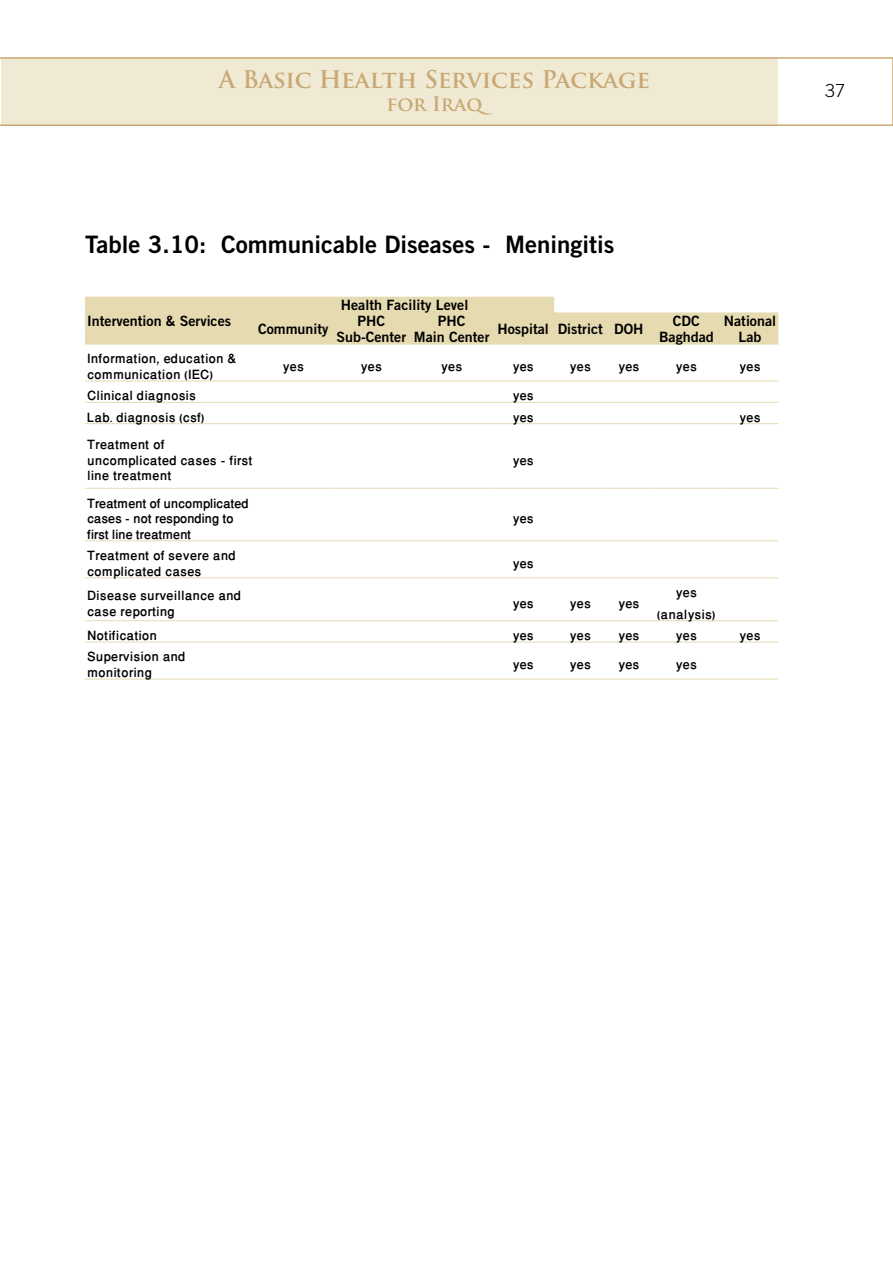
<style>
.page{position:relative;width:893px;height:1263px;background:#fff}
.page>*{position:absolute;margin:0;border:0;box-sizing:border-box;transform-origin:0 0}
.t1{font:24px "Trade Gothic Bold Two";color:#000}
.t2{font:700 23.7px "Trajan Pro";letter-spacing:-.01em;color:#c8a874}
.t3{font:700 19.5px "Trajan Pro";color:#c8a874}
.t4{font:500 18px/15.6px "Win Soft Pro";color:#000}
.t5{font:500 18px/15.6px "Win Soft Pro";letter-spacing:-.02em;color:#000}
.t6{font:300 18px "Trade Gothic";color:#000}
.t7{font:14.25px/15.8px "Trade Gothic Bold Two";color:#000;text-align:center}
</style>
<div class="page">
<svg style="left:0;top:57px;width:893px;height:69px;background:#f0e9d5"></svg>
<svg style="left:85px;top:297px;width:693px;height:47px;background:#e7ddb8"></svg>
<hr style="left:85px;top:344px;width:170px;height:1px;background:#e5dab0">
<hr style="left:255px;top:344px;width:76px;height:1px;background:#e5dab0">
<hr style="left:331px;top:344px;width:80px;height:1px;background:#e5dab0">
<hr style="left:411px;top:344px;width:81px;height:1px;background:#e5dab0">
<hr style="left:492px;top:344px;width:62px;height:1px;background:#e5dab0">
<hr style="left:554px;top:344px;width:52px;height:1px;background:#e5dab0">
<hr style="left:606px;top:344px;width:45px;height:1px;background:#e5dab0">
<hr style="left:651px;top:344px;width:71px;height:1px;background:#e5dab0">
<hr style="left:722px;top:344px;width:56px;height:1px;background:#e5dab0">
<hr style="left:85px;top:381px;width:170px;height:1px;background:#e5dab0">
<hr style="left:255px;top:381px;width:76px;height:1px;background:#e5dab0">
<hr style="left:331px;top:381px;width:80px;height:1px;background:#e5dab0">
<hr style="left:411px;top:381px;width:81px;height:1px;background:#e5dab0">
<hr style="left:492px;top:381px;width:62px;height:1px;background:#e5dab0">
<hr style="left:554px;top:381px;width:52px;height:1px;background:#e5dab0">
<hr style="left:606px;top:381px;width:45px;height:1px;background:#e5dab0">
<hr style="left:651px;top:381px;width:71px;height:1px;background:#e5dab0">
<hr style="left:722px;top:381px;width:56px;height:1px;background:#e5dab0">
<hr style="left:85px;top:402px;width:170px;height:1px;background:#e5dab0">
<hr style="left:255px;top:402px;width:76px;height:1px;background:#e5dab0">
<hr style="left:331px;top:402px;width:80px;height:1px;background:#e5dab0">
<hr style="left:411px;top:402px;width:81px;height:1px;background:#e5dab0">
<hr style="left:492px;top:402px;width:62px;height:1px;background:#e5dab0">
<hr style="left:554px;top:402px;width:52px;height:1px;background:#e5dab0">
<hr style="left:606px;top:402px;width:45px;height:1px;background:#e5dab0">
<hr style="left:651px;top:402px;width:71px;height:1px;background:#e5dab0">
<hr style="left:722px;top:402px;width:56px;height:1px;background:#e5dab0">
<hr style="left:85px;top:423px;width:170px;height:1px;background:#e5dab0">
<hr style="left:255px;top:423px;width:76px;height:1px;background:#e5dab0">
<hr style="left:331px;top:423px;width:80px;height:1px;background:#e5dab0">
<hr style="left:411px;top:423px;width:81px;height:1px;background:#e5dab0">
<hr style="left:492px;top:423px;width:62px;height:1px;background:#e5dab0">
<hr style="left:554px;top:423px;width:52px;height:1px;background:#e5dab0">
<hr style="left:606px;top:423px;width:45px;height:1px;background:#e5dab0">
<hr style="left:651px;top:423px;width:71px;height:1px;background:#e5dab0">
<hr style="left:722px;top:423px;width:56px;height:1px;background:#e5dab0">
<hr style="left:85px;top:488px;width:170px;height:1px;background:#e5dab0">
<hr style="left:255px;top:488px;width:76px;height:1px;background:#e5dab0">
<hr style="left:331px;top:488px;width:80px;height:1px;background:#e5dab0">
<hr style="left:411px;top:488px;width:81px;height:1px;background:#e5dab0">
<hr style="left:492px;top:488px;width:62px;height:1px;background:#e5dab0">
<hr style="left:554px;top:488px;width:52px;height:1px;background:#e5dab0">
<hr style="left:606px;top:488px;width:45px;height:1px;background:#e5dab0">
<hr style="left:651px;top:488px;width:71px;height:1px;background:#e5dab0">
<hr style="left:722px;top:488px;width:56px;height:1px;background:#e5dab0">
<hr style="left:85px;top:540px;width:170px;height:1px;background:#e5dab0">
<hr style="left:255px;top:540px;width:76px;height:1px;background:#e5dab0">
<hr style="left:331px;top:540px;width:80px;height:1px;background:#e5dab0">
<hr style="left:411px;top:540px;width:81px;height:1px;background:#e5dab0">
<hr style="left:492px;top:540px;width:62px;height:1px;background:#e5dab0">
<hr style="left:554px;top:540px;width:52px;height:1px;background:#e5dab0">
<hr style="left:606px;top:540px;width:45px;height:1px;background:#e5dab0">
<hr style="left:651px;top:540px;width:71px;height:1px;background:#e5dab0">
<hr style="left:722px;top:540px;width:56px;height:1px;background:#e5dab0">
<hr style="left:85px;top:577px;width:170px;height:1px;background:#e5dab0">
<hr style="left:255px;top:577px;width:76px;height:1px;background:#e5dab0">
<hr style="left:331px;top:577px;width:80px;height:1px;background:#e5dab0">
<hr style="left:411px;top:577px;width:81px;height:1px;background:#e5dab0">
<hr style="left:492px;top:577px;width:62px;height:1px;background:#e5dab0">
<hr style="left:554px;top:577px;width:52px;height:1px;background:#e5dab0">
<hr style="left:606px;top:577px;width:45px;height:1px;background:#e5dab0">
<hr style="left:651px;top:577px;width:71px;height:1px;background:#e5dab0">
<hr style="left:722px;top:577px;width:56px;height:1px;background:#e5dab0">
<hr style="left:85px;top:620px;width:170px;height:1px;background:#e5dab0">
<hr style="left:255px;top:620px;width:76px;height:1px;background:#e5dab0">
<hr style="left:331px;top:620px;width:80px;height:1px;background:#e5dab0">
<hr style="left:411px;top:620px;width:81px;height:1px;background:#e5dab0">
<hr style="left:492px;top:620px;width:62px;height:1px;background:#e5dab0">
<hr style="left:554px;top:620px;width:52px;height:1px;background:#e5dab0">
<hr style="left:606px;top:620px;width:45px;height:1px;background:#e5dab0">
<hr style="left:651px;top:620px;width:71px;height:1px;background:#e5dab0">
<hr style="left:722px;top:620px;width:56px;height:1px;background:#e5dab0">
<hr style="left:85px;top:642px;width:170px;height:1px;background:#e5dab0">
<hr style="left:255px;top:642px;width:76px;height:1px;background:#e5dab0">
<hr style="left:331px;top:642px;width:80px;height:1px;background:#e5dab0">
<hr style="left:411px;top:642px;width:81px;height:1px;background:#e5dab0">
<hr style="left:492px;top:642px;width:62px;height:1px;background:#e5dab0">
<hr style="left:554px;top:642px;width:52px;height:1px;background:#e5dab0">
<hr style="left:606px;top:642px;width:45px;height:1px;background:#e5dab0">
<hr style="left:651px;top:642px;width:71px;height:1px;background:#e5dab0">
<hr style="left:722px;top:642px;width:56px;height:1px;background:#e5dab0">
<hr style="left:85px;top:679px;width:170px;height:1px;background:#e5dab0">
<hr style="left:255px;top:679px;width:76px;height:1px;background:#e5dab0">
<hr style="left:331px;top:679px;width:80px;height:1px;background:#e5dab0">
<hr style="left:411px;top:679px;width:81px;height:1px;background:#e5dab0">
<hr style="left:492px;top:679px;width:62px;height:1px;background:#e5dab0">
<hr style="left:554px;top:679px;width:52px;height:1px;background:#e5dab0">
<hr style="left:606px;top:679px;width:45px;height:1px;background:#e5dab0">
<hr style="left:651px;top:679px;width:71px;height:1px;background:#e5dab0">
<hr style="left:722px;top:679px;width:56px;height:1px;background:#e5dab0">
<h2 class="t2" style="left:219px;top:65px;width:433px">A Basic Health Services Package</h2>
<p class="t3" style="left:386px;top:92px;width:108px">for Iraq</p>
<h1 class="t1" style="left:85px;top:230px;width:531px">Table 3.10: Communicable Diseases - Meningitis</h1>
<p class="t7" style="left:87px;top:313px;width:146px">Intervention &amp; Services</p>
<p class="t7" style="left:341px;top:297px;width:129px">Health Facility Level</p>
<p class="t7" style="left:258px;top:321px;width:72px">Community</p>
<p class="t7" style="left:336px;top:313px;width:71px">PHC<br>Sub-Center</p>
<p class="t7" style="left:414px;top:313px;width:77px">PHC<br>Main Center</p>
<p class="t7" style="left:497px;top:321px;width:148px">Hospital District DOH</p>
<p class="t7" style="left:659px;top:313px;width:56px">CDC<br>Baghdad</p>
<p class="t7" style="left:724px;top:313px;width:54px">National<br>Lab</p>
<p class="t4" style="left:87px;top:351px;width:151px">Information, education &amp; communication (IEC)</p>
<p class="t4" style="left:282px;top:359px;width:23px">yes</p>
<p class="t4" style="left:360px;top:359px;width:23px">yes</p>
<p class="t4" style="left:441px;top:359px;width:23px">yes</p>
<p class="t4" style="left:512px;top:359px;width:23px">yes</p>
<p class="t4" style="left:569px;top:359px;width:23px">yes</p>
<p class="t4" style="left:618px;top:359px;width:23px">yes</p>
<p class="t4" style="left:676px;top:359px;width:23px">yes</p>
<p class="t4" style="left:739px;top:359px;width:23px">yes</p>
<p class="t4" style="left:87px;top:388px;width:110px">Clinical diagnosis</p>
<p class="t4" style="left:512px;top:388px;width:23px">yes</p>
<p class="t4" style="left:87px;top:409px;width:119px">Lab. diagnosis (csf)</p>
<p class="t4" style="left:512px;top:409px;width:23px">yes</p>
<p class="t4" style="left:739px;top:409px;width:23px">yes</p>
<p class="t4" style="left:87px;top:437px;width:167px">Treatment of uncomplicated cases - first line treatment</p>
<p class="t4" style="left:512px;top:452px;width:23px">yes</p>
<p class="t5" style="left:87px;top:495px;width:163px">Treatment of uncomplicated cases - not responding to first line treatment</p>
<p class="t4" style="left:512px;top:511px;width:23px">yes</p>
<p class="t4" style="left:87px;top:548px;width:150px">Treatment of severe and complicated cases</p>
<p class="t4" style="left:512px;top:556px;width:23px">yes</p>
<p class="t4" style="left:87px;top:588px;width:156px">Disease surveillance and case reporting</p>
<p class="t4" style="left:512px;top:596px;width:23px">yes</p>
<p class="t4" style="left:569px;top:596px;width:23px">yes</p>
<p class="t4" style="left:618px;top:596px;width:23px">yes</p>
<p class="t4" style="left:657px;top:582px;width:60px;line-height:21.6px;text-align:center">yes (analysis)</p>
<p class="t4" style="left:87px;top:628px;width:72px">Notification</p>
<p class="t4" style="left:512px;top:628px;width:23px">yes</p>
<p class="t4" style="left:569px;top:628px;width:23px">yes</p>
<p class="t4" style="left:618px;top:628px;width:23px">yes</p>
<p class="t4" style="left:676px;top:628px;width:23px">yes</p>
<p class="t4" style="left:739px;top:628px;width:23px">yes</p>
<p class="t4" style="left:87px;top:649px;width:100px">Supervision and monitoring</p>
<p class="t4" style="left:512px;top:657px;width:23px">yes</p>
<p class="t4" style="left:569px;top:657px;width:23px">yes</p>
<p class="t4" style="left:618px;top:657px;width:23px">yes</p>
<p class="t4" style="left:676px;top:657px;width:23px">yes</p>
<p class="t6" style="left:825px;top:80px;width:22px">37</p>
</div>
